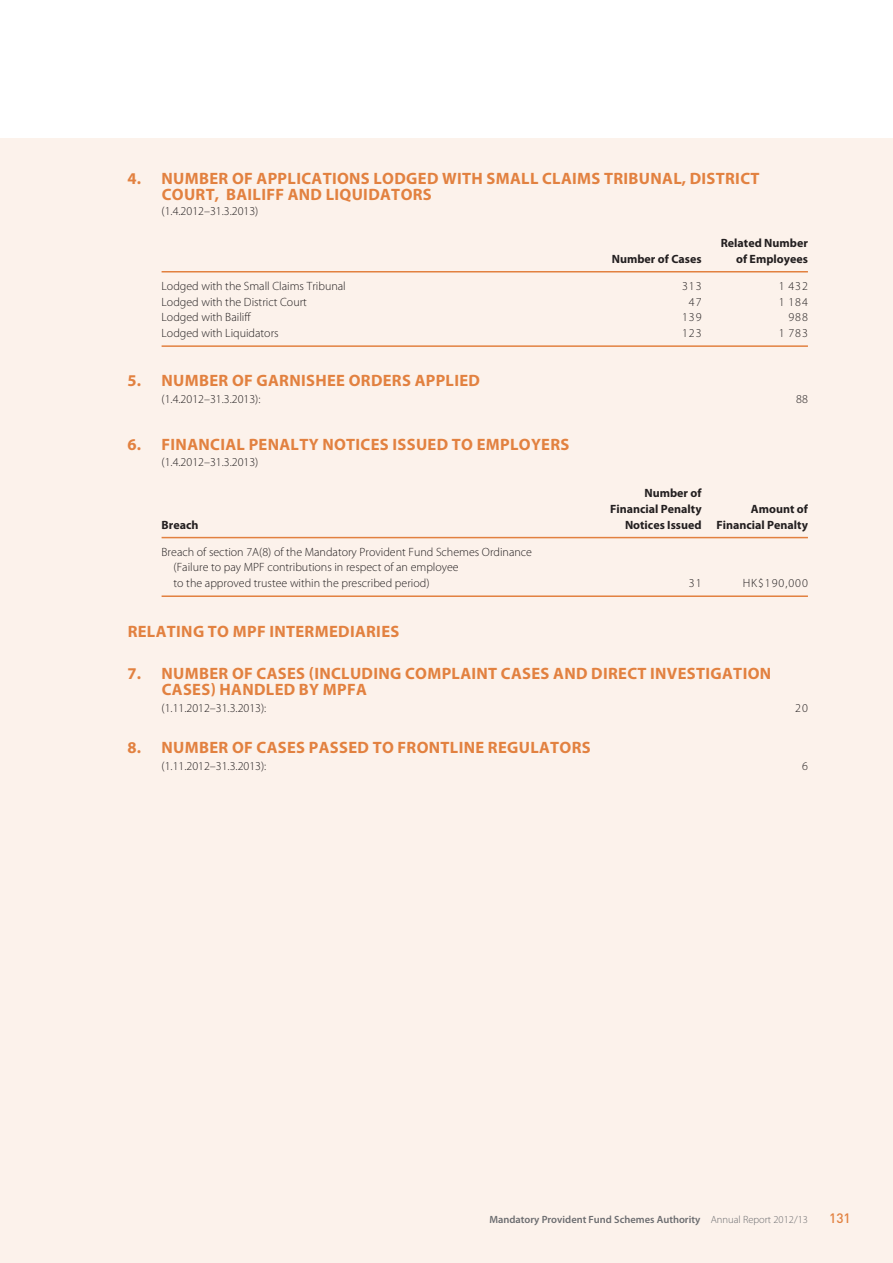
<style>
.page{position:relative;width:893px;height:1263px;background:#fff}
.page>*{position:absolute;margin:0;border:0;box-sizing:border-box;transform-origin:0 0}
.t1{font:700 16.5px/15.8px "Myriad Pro";letter-spacing:.02em;color:#e28140}
.t2{font:500 13.5px "DIN Pro";color:#e28140}
.t3{font:300 12px/15.8px "Myriad Pro";color:#231f20}
.t4{font:700 12px/15.8px "Myriad Pro";color:#231f20;text-align:right}
.t5{font:600 10.5px "Myriad Pro";color:#6c6d70}
.s1{font-weight:300}
</style>
<div class="page">
<div style="left:0;top:138px;width:893px;height:1125px;background:#fcf2eb"></div>
<hr style="left:162px;top:271px;width:646px;height:1px;background:#e28140">
<hr style="left:162px;top:345px;width:646px;height:2px;background:#e28140">
<hr style="left:162px;top:537px;width:646px;height:1px;background:#e28140">
<hr style="left:162px;top:595px;width:646px;height:2px;background:#e28140">
<h1 class="t1" style="left:162px;top:172px;width:599px;text-indent:-34px">4. NUMBER OF APPLICATIONS LODGED WITH SMALL CLAIMS TRIBUNAL, DISTRICT<br>COURT, BAILIFF AND LIQUIDATORS</h1>
<p class="t3" style="left:162px;top:205px;width:98px">(1.4.2012–31.3.2013)</p>
<p class="t4" style="left:612px;top:252px;width:91px">Number of Cases</p>
<p class="t4" style="left:721px;top:236px;width:89px">Related Number of Employees</p>
<p class="t3" style="left:162px;top:279px;width:186px">Lodged with the Small Claims Tribunal</p>
<p class="t3" style="left:682px;top:279px;width:21px">313</p>
<p class="t3" style="left:779px;top:279px;width:31px">1 432</p>
<p class="t3" style="left:162px;top:295px;width:147px">Lodged with the District Court</p>
<p class="t3" style="left:689px;top:295px;width:14px">47</p>
<p class="t3" style="left:779px;top:295px;width:31px">1 184</p>
<p class="t3" style="left:162px;top:311px;width:91px">Lodged with Bailiff</p>
<p class="t3" style="left:682px;top:311px;width:21px">139</p>
<p class="t3" style="left:788px;top:311px;width:21px">988</p>
<p class="t3" style="left:162px;top:326px;width:119px">Lodged with Liquidators</p>
<p class="t3" style="left:682px;top:326px;width:21px">123</p>
<p class="t3" style="left:779px;top:326px;width:31px">1 783</p>
<h1 class="t1" style="left:128px;top:375px;width:354px">5. NUMBER OF GARNISHEE ORDERS APPLIED</h1>
<p class="t3" style="left:162px;top:392px;width:100px">(1.4.2012–31.3.2013):</p>
<p class="t3" style="left:796px;top:392px;width:13px">88</p>
<h1 class="t1" style="left:128px;top:438px;width:443px">6. FINANCIAL PENALTY NOTICES ISSUED TO EMPLOYERS</h1>
<p class="t3" style="left:162px;top:455px;width:98px">(1.4.2012–31.3.2013)</p>
<p class="t4" style="left:162px;top:518px;width:38px">Breach</p>
<p class="t3" style="left:174px;top:545px;width:360px;text-indent:-12px">Breach of section 7A(8) of the Mandatory Provident Fund Schemes Ordinance (Failure to pay MPF contributions in respect of an employee<br>to the approved trustee within the prescribed period)</p>
<p class="t4" style="left:610px;top:486px;width:93px">Number of<br>Financial Penalty<br>Notices Issued</p>
<p class="t4" style="left:716px;top:502px;width:93px">Amount of<br>Financial Penalty</p>
<p class="t3" style="left:689px;top:576px;width:14px">31</p>
<p class="t3" style="left:743px;top:576px;width:67px">HK$190,000</p>
<h1 class="t1" style="left:128px;top:625px;width:273px">RELATING TO MPF INTERMEDIARIES</h1>
<h1 class="t1" style="left:162px;top:667px;width:611px;text-indent:-34px">7. NUMBER OF CASES (INCLUDING COMPLAINT CASES AND DIRECT INVESTIGATION<br>CASES) HANDLED BY MPFA</h1>
<p class="t3" style="left:162px;top:701px;width:106px">(1.11.2012–31.3.2013):</p>
<p class="t3" style="left:795px;top:701px;width:14px">20</p>
<h1 class="t1" style="left:128px;top:741px;width:465px">8. NUMBER OF CASES PASSED TO FRONTLINE REGULATORS</h1>
<p class="t3" style="left:162px;top:759px;width:106px">(1.11.2012–31.3.2013):</p>
<p class="t3" style="left:802px;top:759px;width:7px">6</p>
<p class="t5" style="left:489px;top:1215px;width:320px">Mandatory Provident Fund Schemes Authority <span class="s1">Annual Report 2012/13</span></p>
<p class="t2" style="left:829px;top:1213px;width:23px">131</p>
</div>
